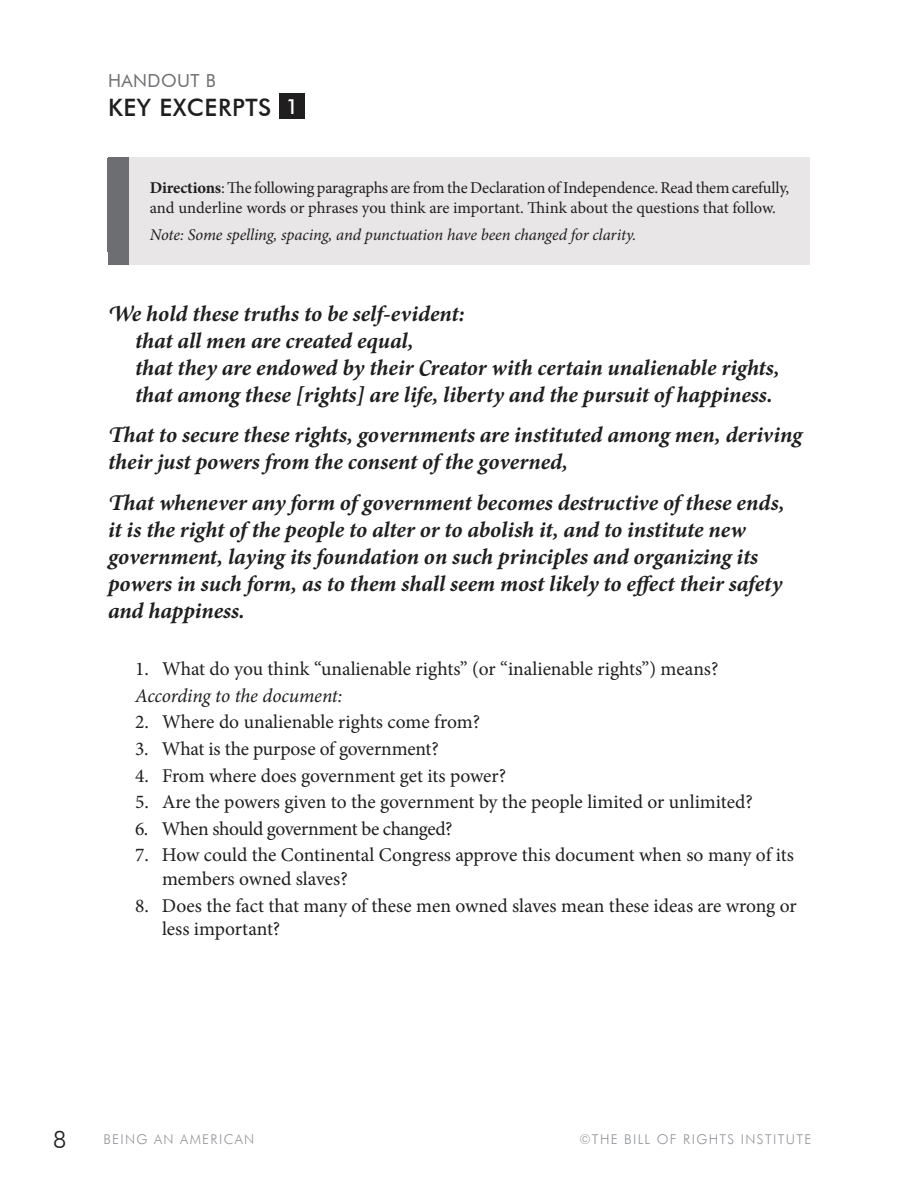
<style>
.page{position:relative;width:918px;height:1188px;background:#fff}
.page>*{position:absolute;margin:0;border:0;box-sizing:border-box;transform-origin:0 0}
.t1{font:500 24px "Futura BT";letter-spacing:.025em;color:#201e1e}
.t2{font:300 24px "Futura BT";color:#201e1e}
.t3{font:italic 700 22.5px/27px "Minion Pro";color:#201e1e}
.t4{font:19.5px/23.4px "Minion Pro";color:#201e1e}
.t5{font:19.5px "Minion Pro";letter-spacing:-.02em;color:#201e1e}
.t6{font:italic 19.5px "Minion Pro";letter-spacing:-.01em;color:#201e1e}
.t7{font:18px "Futura BT";letter-spacing:.025em;color:#6d6e71}
.t8{font:16.5px/19.8px "Minion Pro";letter-spacing:-.01em;color:#201e1e}
.t9{font:italic 16.5px "Minion Pro";letter-spacing:-.01em;color:#201e1e}
.t10{font:300 13.5px "Futura BT";letter-spacing:.1em;color:#929498}
.s1{font-size:21px;color:#fff}
.s2{font-weight:700}
</style>
<div class="page">
<div style="left:108px;top:157px;width:32px;height:108px;background:#6d6e71"></div>
<div style="left:130px;top:157px;width:680px;height:108px;background:#e8e6e6"></div>
<div style="left:280px;top:94px;width:25px;height:25px;background:#201e1e"></div>
<p class="t7" style="left:108px;top:70px;width:110px">HANDOUT B</p>
<p class="t1" style="left:108px;top:93px;width:192px">KEY EXCERPTS <span class="s1">1</span></p>
<p class="t8" style="left:150px;top:180px;width:641px"><span class="s2">Directions</span>: The following paragraphs are from the Declaration of Independence. Read them carefully, and underline words or phrases you think are important. Think about the questions that follow.</p>
<p class="t9" style="left:150px;top:228px;width:488px">Note: Some spelling, spacing, and punctuation have been changed for clarity.</p>
<p class="t3" style="left:135px;top:302px;width:646px;text-indent:-27px">We hold these truths to be self-evident:<br>that all men are created equal,<br>that they are endowed by their Creator with certain unalienable rights, that among these [rights] are life, liberty and the pursuit ofhappiness.</p>
<p class="t3" style="left:108px;top:424px;width:696px">That to secure these rights, governments are instituted among men, deriving their just powers from the consent ofthe governed,</p>
<p class="t3" style="left:108px;top:491px;width:678px">That whenever any form ofgovernment becomes destructive ofthese ends, it is the right ofthe people to alter or to abolish it, and to institute new government, laying its foundation on such principles and organizing its powers in such form, as to them shall seem most likely to effect their safety and happiness.</p>
<p class="t4" style="left:135px;top:659px;width:585px">1. What do you think “unalienable rights” (or “inalienable rights”) means?</p>
<p class="t6" style="left:135px;top:688px;width:209px">According to the document:</p>
<p class="t4" style="left:135px;top:712px;width:347px">2. Where do unalienable rights come from?</p>
<p class="t4" style="left:135px;top:739px;width:305px">3. What is the purpose of government?</p>
<p class="t4" style="left:135px;top:765px;width:373px">4. From where does government get its power?</p>
<p class="t4" style="left:135px;top:792px;width:619px">5. Are the powers given to the government by the people limited or unlimited?</p>
<p class="t5" style="left:135px;top:821px;width:319px">6. When should government be changed?</p>
<p class="t4" style="left:162px;top:845px;width:633px;text-indent:-27px">7. How could the Continental Congress approve this document when so many of its members owned slaves?</p>
<p class="t4" style="left:162px;top:895px;width:636px;text-indent:-27px">8. Does the fact that many of these men owned slaves mean these ideas are wrong or less important?</p>
<p class="t2" style="left:53px;top:1125px;width:15px">8</p>
<p class="t10" style="left:104px;top:1131px;width:152px">BEING AN AMERICAN</p>
<p class="t10" style="left:579px;top:1131px;width:234px">©THE BILL OF RIGHTS INSTITUTE</p>
</div>
